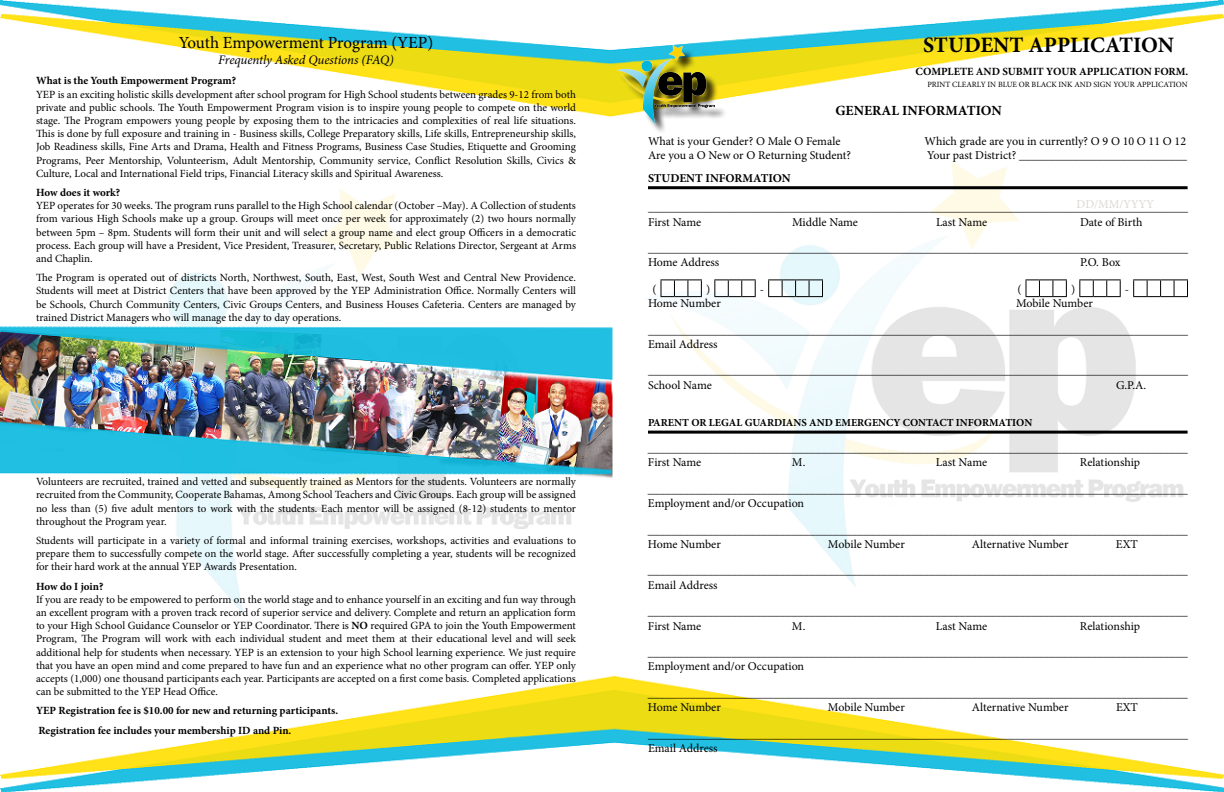
<style>
.page{position:relative;width:1224px;height:792px;background:#fff}
.page>*{position:absolute;margin:0;border:0;box-sizing:border-box;transform-origin:0 0}
.t1{font:700 22px "Minion Pro";color:#000}
.t2{font:17px "Minion Pro";color:#000}
.t3{font:700 14px "Minion Pro";color:#000}
.t4{font:italic 13px "Minion Pro";letter-spacing:-.01em;color:#000}
.t5{font:12px/14.4px "Minion Pro";letter-spacing:-.005em;color:#000}
.t6{font:700 12px "Minion Pro";color:#000}
.t7{font:12px "Minion Pro";letter-spacing:.005em;color:#dbd7d5}
.t8{font:11px/13.2px "Minion Pro";letter-spacing:-.005em;color:#000;text-align:justify}
.t9{font:700 11px/19.2px "Minion Pro";color:#000}
.t10{font:700 10.8px "Minion Pro";color:#000}
.t11{font:8px "Minion Pro";color:#000}
.s1{font-weight:700}
</style>
<div class="page">
<img style="left:0;top:0;width:1224px;height:792px">
<div style="left:619px;top:48px;width:108px;height:87px;background:#000;opacity:.75"></div>
<img style="left:612px;top:41px;width:108px;height:86px">
<hr style="left:648px;top:186px;width:540px;height:3px;background:#000">
<hr style="left:648px;top:431px;width:540px;height:3px;background:#000">
<svg style="left:768px;top:279px;width:55px;height:18px"></svg>
<svg style="left:714px;top:279px;width:42px;height:18px"></svg>
<svg style="left:660px;top:279px;width:42px;height:18px"></svg>
<svg style="left:1133px;top:279px;width:55px;height:18px"></svg>
<svg style="left:1079px;top:279px;width:42px;height:18px"></svg>
<svg style="left:1026px;top:279px;width:41px;height:18px"></svg>
<h2 class="t2" style="left:179px;top:32px;width:256px">Youth Empowerment Program (YEP)</h2>
<p class="t4" style="left:218px;top:51px;width:177px">Frequently Asked Questions (FAQ)</p>
<p class="t9" style="left:36px;top:71px;width:202px">What is the Youth Empowerment Program?</p>
<p class="t8" style="left:36px;top:87px;width:542px">YEP is an exciting holistic skills development after school program for High School students between grades 9-12 from both private and public schools. The Youth Empowerment Program vision is to inspire young people to compete on the world stage. The Program empowers young people by exposing them to the intricacies and complexities of real life situations.<br>This is done by full exposure and training in - Business skills, College Preparatory skills, Life skills, Entrepreneurship skills, Job Readiness skills, Fine Arts and Drama, Health and Fitness Programs, Business Case Studies, Etiquette and Grooming Programs, Peer Mentorship, Volunteerism, Adult Mentorship, Community service, Conflict Resolution Skills, Civics &amp; Culture, Local and International Field trips, Financial Literacy skills and Spiritual Awareness.</p>
<p class="t9" style="left:36px;top:183px;width:86px">How does it work?</p>
<p class="t8" style="left:36px;top:199px;width:542px">YEP operates for 30 weeks. The program runs parallel to the High School calendar (October –May). A Collection of students from various High Schools make up a group. Groups will meet once per week for approximately (2) two hours normally between 5pm – 8pm. Students will form their unit and will select a group name and elect group Officers in a democratic process. Each group will have a President, Vice President, Treasurer, Secretary, Public Relations Director, Sergeant at Arms and Chaplin.</p>
<p class="t8" style="left:36px;top:271px;width:542px">The Program is operated out of districts North, Northwest, South, East, West, South West and Central New Providence.<br>Students will meet at District Centers that have been approved by the YEP Administration Office. Normally Centers will be Schools, Church Community Centers, Civic Groups Centers, and Business Houses Cafeteria. Centers are managed by trained District Managers who will manage the day to day operations.</p>
<p class="t8" style="left:36px;top:475px;width:542px">Volunteers are recruited, trained and vetted and subsequently trained as Mentors for the students. Volunteers are normally recruited from the Community, Cooperate Bahamas, Among School Teachers and Civic Groups. Each group will be assigned no less than (5) five adult mentors to work with the students. Each mentor will be assigned (8-12) students to mentor throughout the Program year.</p>
<p class="t8" style="left:36px;top:534px;width:542px">Students will participate in a variety of formal and informal training exercises, workshops, activities and evaluations to prepare them to successfully compete on the world stage. After successfully completing a year, students will be recognized for their hard work at the annual YEP Awards Presentation.</p>
<p class="t9" style="left:36px;top:576px;width:69px">How do I join?</p>
<p class="t8" style="left:36px;top:593px;width:542px">If you are ready to be empowered to perform on the world stage and to enhance yourself in an exciting and fun way through an excellent program with a proven track record of superior service and delivery. Complete and return an application form to your High School Guidance Counselor or YEP Coordinator. There is <span class="s1">NO</span> required GPA to join the Youth Empowerment Program, The Program will work with each individual student and meet them at their educational level and will seek additional help for students when necessary. YEP is an extension to your high School learning experience. We just require that you have an open mind and come prepared to have fun and an experience what no other program can offer. YEP only accepts (1,000) one thousand participants each year. Participants are accepted on a first come basis. Completed applications can be submitted to the YEP Head Office.</p>
<p class="t9" style="left:36px;top:701px;width:304px">YEP Registration fee is $10.00 for new and returning participants.<br>Registration fee includes your membership ID and Pin.</p>
<h1 class="t1" style="left:923px;top:29px;width:253px">STUDENT APPLICATION</h1>
<p class="t9" style="left:916px;top:62px;width:274px">COMPLETE AND SUBMIT YOUR APPLICATION FORM.</p>
<p class="t11" style="left:927px;top:79px;width:262px">PRINT CLEARLY IN BLUE OR BLACK INK AND SIGN YOUR APPLICATION</p>
<p class="t3" style="left:835px;top:101px;width:168px">GENERAL INFORMATION</p>
<p class="t5" style="left:648px;top:134px;width:194px">What is your Gender? O Male O Female</p>
<p class="t5" style="left:925px;top:134px;width:263px">Which grade are you in currently? O 9 O 10 O 11 O 12</p>
<p class="t5" style="left:648px;top:148px;width:205px">Are you a O New or O Returning Student?</p>
<p class="t5" style="left:927px;top:148px;width:261px">Your past District? ____________________________</p>
<p class="t6" style="left:648px;top:170px;width:144px">STUDENT INFORMATION</p>
<p class="t5" style="left:648px;top:200px;width:541px">__________________________________________________________________________________________<br>First Name</p>
<p class="t7" style="left:1077px;top:196px;width:79px">DD/MM/YYYY</p>
<p class="t5" style="left:792px;top:215px;width:68px">Middle Name</p>
<p class="t5" style="left:936px;top:215px;width:53px">Last Name</p>
<p class="t5" style="left:1080px;top:215px;width:64px">Date of Birth</p>
<p class="t5" style="left:648px;top:241px;width:541px">__________________________________________________________________________________________<br>Home Address</p>
<p class="t5" style="left:1080px;top:255px;width:42px">P.O. Box</p>
<p class="t5" style="left:652px;top:282px;width:6px">(</p>
<p class="t5" style="left:706px;top:282px;width:6px">)</p>
<p class="t5" style="left:760px;top:282px;width:6px">-</p>
<p class="t5" style="left:1017px;top:282px;width:6px">(</p>
<p class="t5" style="left:1071px;top:282px;width:6px">)</p>
<p class="t5" style="left:1125px;top:282px;width:6px">-</p>
<p class="t5" style="left:648px;top:290px;width:541px;line-height:26.4px;text-indent:368px">Mobile Number __________________________________________________________________________________________</p>
<p class="t5" style="left:648px;top:331px;width:541px;line-height:26.4px">Email Address __________________________________________________________________________________________</p>
<p class="t5" style="left:648px;top:378px;width:65px">School Name</p>
<p class="t5" style="left:1116px;top:378px;width:32px">G.P.A.</p>
<p class="t10" style="left:648px;top:415px;width:386px">PARENT OR LEGAL GUARDIANS AND EMERGENCY CONTACT INFORMATION</p>
<p class="t5" style="left:648px;top:441px;width:541px">__________________________________________________________________________________________<br>First Name</p>
<p class="t5" style="left:648px;top:296px;width:74px">Home Number</p>
<p class="t5" style="left:792px;top:455px;width:15px">M.</p>
<p class="t5" style="left:936px;top:455px;width:53px">Last Name</p>
<p class="t5" style="left:1080px;top:455px;width:62px">Relationship</p>
<p class="t5" style="left:648px;top:482px;width:541px">__________________________________________________________________________________________<br>Employment and/or Occupation</p>
<p class="t5" style="left:648px;top:523px;width:541px">__________________________________________________________________________________________<br>Home Number</p>
<p class="t5" style="left:828px;top:537px;width:78px">Mobile Number</p>
<p class="t5" style="left:972px;top:537px;width:98px">Alternative Number</p>
<p class="t5" style="left:648px;top:531px;width:541px;line-height:26.4px;text-indent:468px">EXT __________________________________________________________________________________________</p>
<p class="t5" style="left:648px;top:578px;width:71px">Email Address</p>
<p class="t5" style="left:648px;top:604px;width:541px">__________________________________________________________________________________________<br>First Name</p>
<p class="t5" style="left:792px;top:619px;width:15px">M.</p>
<p class="t5" style="left:936px;top:619px;width:53px">Last Name</p>
<p class="t5" style="left:1080px;top:619px;width:62px">Relationship</p>
<p class="t5" style="left:648px;top:645px;width:541px">__________________________________________________________________________________________<br>Employment and/or Occupation</p>
<p class="t5" style="left:648px;top:686px;width:541px">__________________________________________________________________________________________<br>Home Number</p>
<p class="t5" style="left:828px;top:700px;width:78px">Mobile Number</p>
<p class="t5" style="left:972px;top:700px;width:98px">Alternative Number</p>
<p class="t5" style="left:1116px;top:700px;width:24px">EXT</p>
<p class="t5" style="left:648px;top:727px;width:541px">__________________________________________________________________________________________<br>Email Address</p>
</div>
